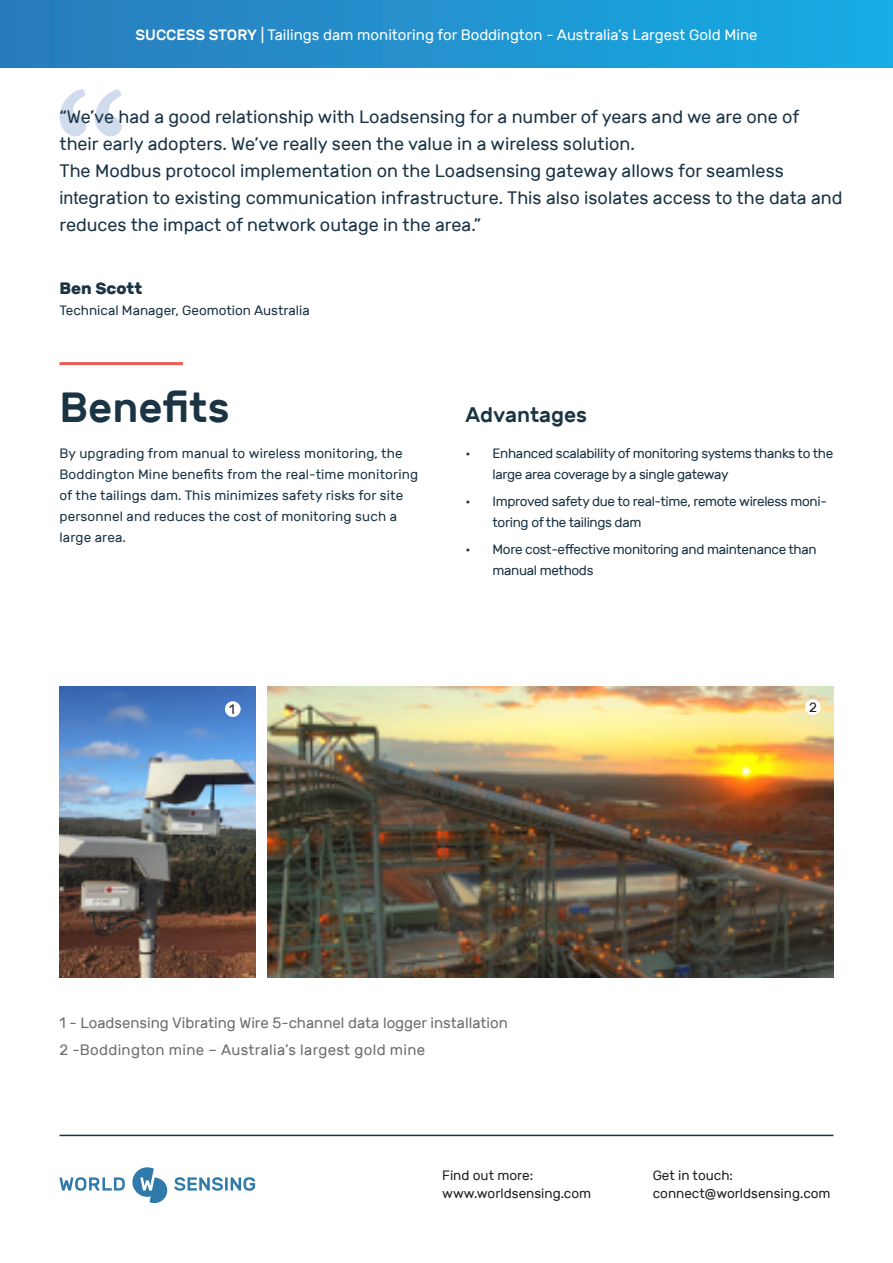
<style>
.page{position:relative;width:893px;height:1263px;background:#fff}
.page>*{position:absolute;margin:0;border:0;box-sizing:border-box;transform-origin:0 0}
.t1{font:700 150px "Garamond";color:#d0dbee}
.t2{font:500 42px "Rubik";color:#1b3444}
.t3{font:500 21px "Rubik";color:#1b3444}
.t4{font:18px/27px "Rubik";color:#1b3444}
.t5{font:700 16.5px "Rubik";color:#1b3444}
.t6{font:15px "Rubik";color:#fff}
.t7{font:15px "Rubik";color:#6c6d70}
.t8{font:15px "Rubik";letter-spacing:.02em;color:#6c6d70}
.t9{font:13.5px/21px "Rubik";color:#1b3444}
.t10{font:13.5px/21px "Rubik";letter-spacing:-.025em;color:#1b3444}
.t11{font:13.5px "Rubik";color:#231f20}
.s1{font-weight:500}
.s2{font-family:"Arial"}
</style>
<div class="page">
<div style="left:0;top:0;width:893px;height:67px;background:linear-gradient(to right,#2b7abb,#16ade4)"></div>
<hr style="left:59px;top:362px;width:124px;height:3px;background:#ed5e50">
<img style="left:59px;top:687px;width:196px;height:290px">
<img style="left:268px;top:687px;width:565px;height:290px">
<div style="left:225px;top:701px;width:16px;height:16px;background:#fff;border-radius:50%"></div>
<hr style="left:59px;top:1135px;width:774px;height:1px;background:#1b3444">
<svg style="left:59px;top:1177px;width:66px;height:14px"></svg>
<svg style="left:174px;top:1177px;width:81px;height:14px"></svg>
<svg style="left:132px;top:1167px;width:35px;height:36px"></svg>
<div style="left:805px;top:699px;width:16px;height:16px;background:#fff;border-radius:50%"></div>
<p class="t6" style="left:136px;top:26px;width:623px"><span class="s1">SUCCESS STORY</span> | Tailings dam monitoring for Boddington - Australia’s Largest Gold Mine</p>
<p class="t1" style="left:53px;top:48px;width:75px">“</p>
<p class="t4" style="left:59px;top:104px;width:742px">“We’ve had a good relationship with Loadsensing for a number of years and we are one of their early adopters. We’ve really seen the value in a wireless solution.</p>
<p class="t4" style="left:59px;top:158px;width:785px">The Modbus protocol implementation on the Loadsensing gateway allows for seamless <span class="s2">inte</span>gration to existing communication infrastructure. This also isolates access to the data and reduces the impact of network outage in the area.”</p>
<p class="t5" style="left:59px;top:279px;width:84px">Ben Scott</p>
<p class="t9" style="left:59px;top:300px;width:252px">Technical Manager, Geomotion Australia</p>
<p class="t2" style="left:59px;top:384px;width:172px">Benefits</p>
<p class="t9" style="left:59px;top:443px;width:360px">By upgrading from manual to wireless monitoring, the Boddington Mine benefits from the real-time monitoring of the tailings dam. This minimizes safety risks for site personnel and reduces the cost of monitoring such a large area.</p>
<p class="t3" style="left:466px;top:402px;width:123px">Advantages</p>
<p class="t10" style="left:493px;top:443px;width:342px;text-indent:-27px">• Enhanced scalability of monitoring systems thanks to the large area coverage by a single gateway</p>
<p class="t10" style="left:493px;top:491px;width:336px;text-indent:-27px">• Improved safety due to real-time, remote wireless moni&shy;toring of the tailings dam</p>
<p class="t10" style="left:493px;top:539px;width:326px;text-indent:-27px">• More cost-effective monitoring and maintenance than manual methods</p>
<p class="t11" style="left:229px;top:702px;width:7px">1</p>
<p class="t11" style="left:809px;top:700px;width:9px">2</p>
<p class="t7" style="left:59px;top:1015px;width:450px">1 - Loadsensing Vibrating Wire 5-channel data logger installation</p>
<p class="t8" style="left:59px;top:1042px;width:367px">2 -Boddington mine – Australia’s largest gold mine</p>
<p class="t11" style="left:442px;top:1168px;width:92px">Find out more:</p>
<p class="t11" style="left:442px;top:1186px;width:151px">www.worldsensing.com</p>
<p class="t11" style="left:653px;top:1168px;width:82px">Get in touch:</p>
<p class="t11" style="left:653px;top:1186px;width:179px">connect@worldsensing.com</p>
</div>
